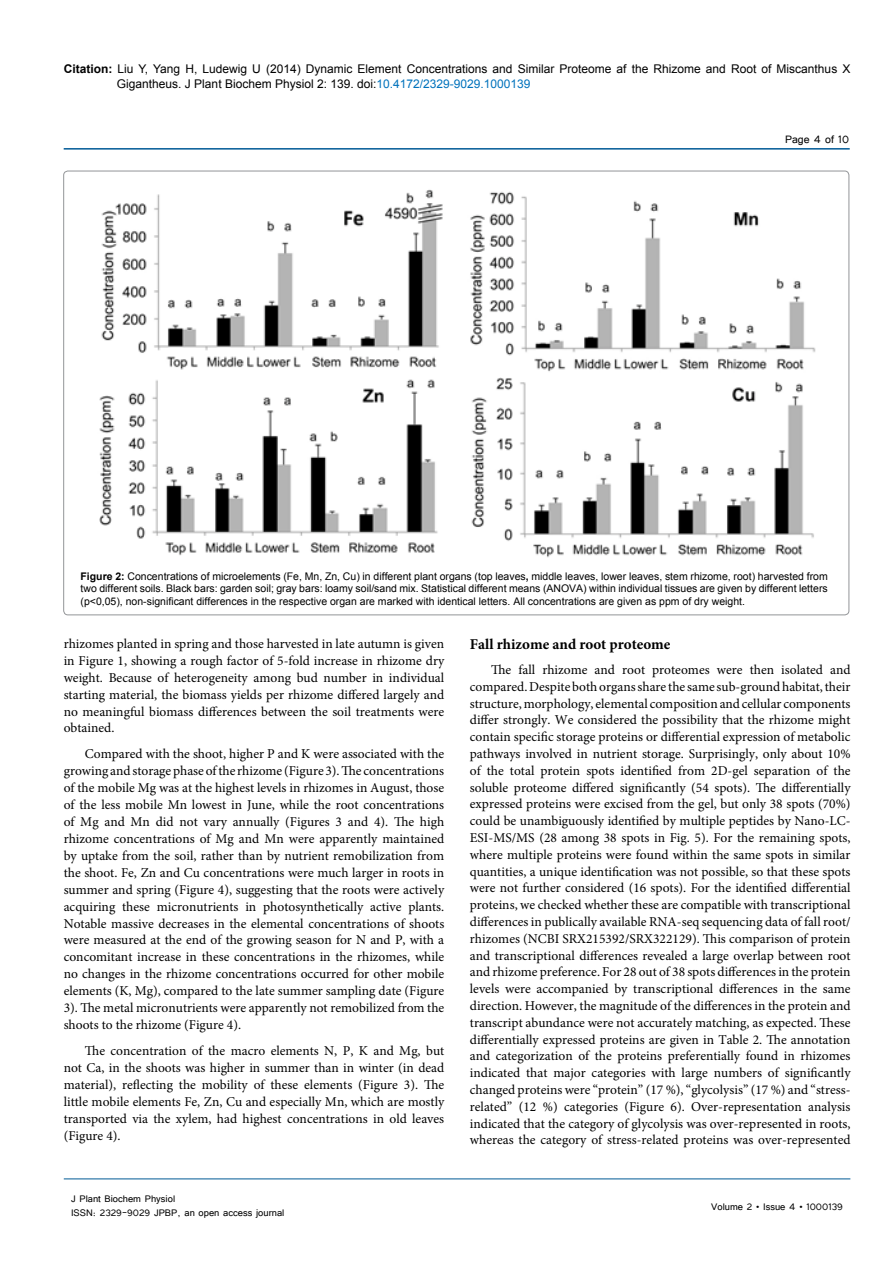
<style>
.page{position:relative;width:893px;height:1263px;background:#fff}
.page>*{position:absolute;margin:0;border:0;box-sizing:border-box;transform-origin:0 0}
.t1{font:700 15px "Minion Pro";color:#000}
.t2{font:13.5px/16.8px "Minion Pro";color:#000;text-align:justify}
.t3{font:13.5px "Tunga";color:#000}
.t4{font:12px/15px "Arial";color:#000}
.t5{font:12px/14.4px "Tunga";color:#000}
.t6{font:10.5px/12.6px "Arial";color:#000;text-align:justify}
.s1{font-weight:700}
.s2{color:#0072bc}
</style>
<div class="page">
<hr style="left:64px;top:148px;width:786px;height:2px;background:#005a96">
<hr style="left:64px;top:1179px;width:786px;height:1px;background:#005a96">
<img style="left:99px;top:189px;width:717px;height:369px">
<p class="t4" style="left:117px;top:61px;width:735px;text-indent:-53px"><span class="s1">Citation:</span> Liu Y, Yang H, Ludewig U (2014) Dynamic Element Concentrations and Similar Proteome af the Rhizome and Root of Miscanthus X<br>Gigantheus. J Plant Biochem Physiol 2: 139. doi:<span class="s2">10.4172/2329-9029.1000139</span></p>
<p class="t3" style="left:785px;top:131px;width:65px">Page 4 of 10</p>
<p class="t6" style="left:81px;top:570px;width:749px"><span class="s1">Figure 2:</span> Concentrations of microelements (Fe, Mn, Zn, Cu) in different plant organs (top leaves<span class="s1">,</span> middle leaves, lower leaves, stem rhizome, root) harvested from two different soils. Black bars: garden soil; gray bars: loamy soil/sand mix. Statistical different means (ANOVA) within individual tissues are given by different letters (p&lt;0,05), non-significant differences in the respective organ are marked with identical letters. All concentrations are given as ppm of dry weight.</p>
<p class="t2" style="left:64px;top:635px;width:382px">rhizomes planted in spring and those harvested in late autumn is given in Figure 1, showing a rough factor of 5-fold increase in rhizome dry weight. Because of heterogeneity among bud number in individual starting material, the biomass yields per rhizome differed largely and no meaningful biomass differences between the soil treatments were obtained.</p>
<p class="t2" style="left:64px;top:745px;width:382px;text-indent:21px">Compared with the shoot, higher P and K were associated with the growing and storage phase of the rhizome (Figure 3). The concentrations of the mobile Mg was at the highest levels in rhizomes in August, those of the less mobile Mn lowest in June, while the root concentrations of Mg and Mn did not vary annually (Figures 3 and 4). The high rhizome concentrations of Mg and Mn were apparently maintained by uptake from the soil, rather than by nutrient remobilization from the shoot. Fe, Zn and Cu concentrations were much larger in roots in summer and spring (Figure 4), suggesting that the roots were actively acquiring these micronutrients in photosynthetically active plants.<br>Notable massive decreases in the elemental concentrations of shoots were measured at the end of the growing season for N and P, with a concomitant increase in these concentrations in the rhizomes, while no changes in the rhizome concentrations occurred for other mobile elements (K, Mg), compared to the late summer sampling date (Figure 3). The metal micronutrients were apparently not remobilized from the shoots to the rhizome (Figure 4).</p>
<p class="t2" style="left:64px;top:1042px;width:382px;text-indent:21px">The concentration of the macro elements N, P, K and Mg, but not Ca, in the shoots was higher in summer than in winter (in dead material), reflecting the mobility of these elements (Figure 3). The little mobile elements Fe, Zn, Cu and especially Mn, which are mostly transported via the xylem, had highest concentrations in old leaves (Figure 4).</p>
<p class="t5" style="left:71px;top:1190px;width:215px">J Plant Biochem Physiol<br>ISSN: 2329-9029 JPBP, an open access journal</p>
<p class="t1" style="left:470px;top:633px;width:202px">Fall rhizome and root proteome</p>
<p class="t2" style="left:470px;top:661px;width:382px;text-indent:21px">The fall rhizome and root proteomes were then isolated and compared. Despite both organs share the same sub-ground habitat, their structure, morphology, elemental composition and cellular components differ strongly. We considered the possibility that the rhizome might contain specific storage proteins or differential expression of metabolic pathways involved in nutrient storage. Surprisingly, only about 10% of the total protein spots identified from 2D-gel separation of the soluble proteome differed significantly (54 spots). The differentially expressed proteins were excised from the gel, but only 38 spots (70%) could be unambiguously identified by multiple peptides by Nano-LC-ESI-MS/MS (28 among 38 spots in Fig. 5). For the remaining spots, where multiple proteins were found within the same spots in similar quantities, a unique identification was not possible, so that these spots were not further considered (16 spots). For the identified differential proteins, we checked whether these are compatible with transcriptional differences in publically available RNA-seq sequencing data of fall root/ rhizomes (NCBI SRX215392/SRX322129). This comparison of protein and transcriptional differences revealed a large overlap between root and rhizome preference. For 28 out of 38 spots differences in the protein levels were accompanied by transcriptional differences in the same direction. However, the magnitude of the differences in the protein and transcript abundance were not accurately matching, as expected. These differentially expressed proteins are given in Table 2. The annotation and categorization of the proteins preferentially found in rhizomes indicated that major categories with large numbers of significantly changed proteins were “protein” (17 %), “glycolysis” (17 %) and “stress&shy;related” (12 %) categories (Figure 6). Over-representation analysis indicated that the category of glycolysis was over-represented in roots, whereas the category of stress-related proteins was over-represented</p>
<p class="t5" style="left:711px;top:1199px;width:133px">Volume 2 • Issue 4 • 1000139</p>
</div>
